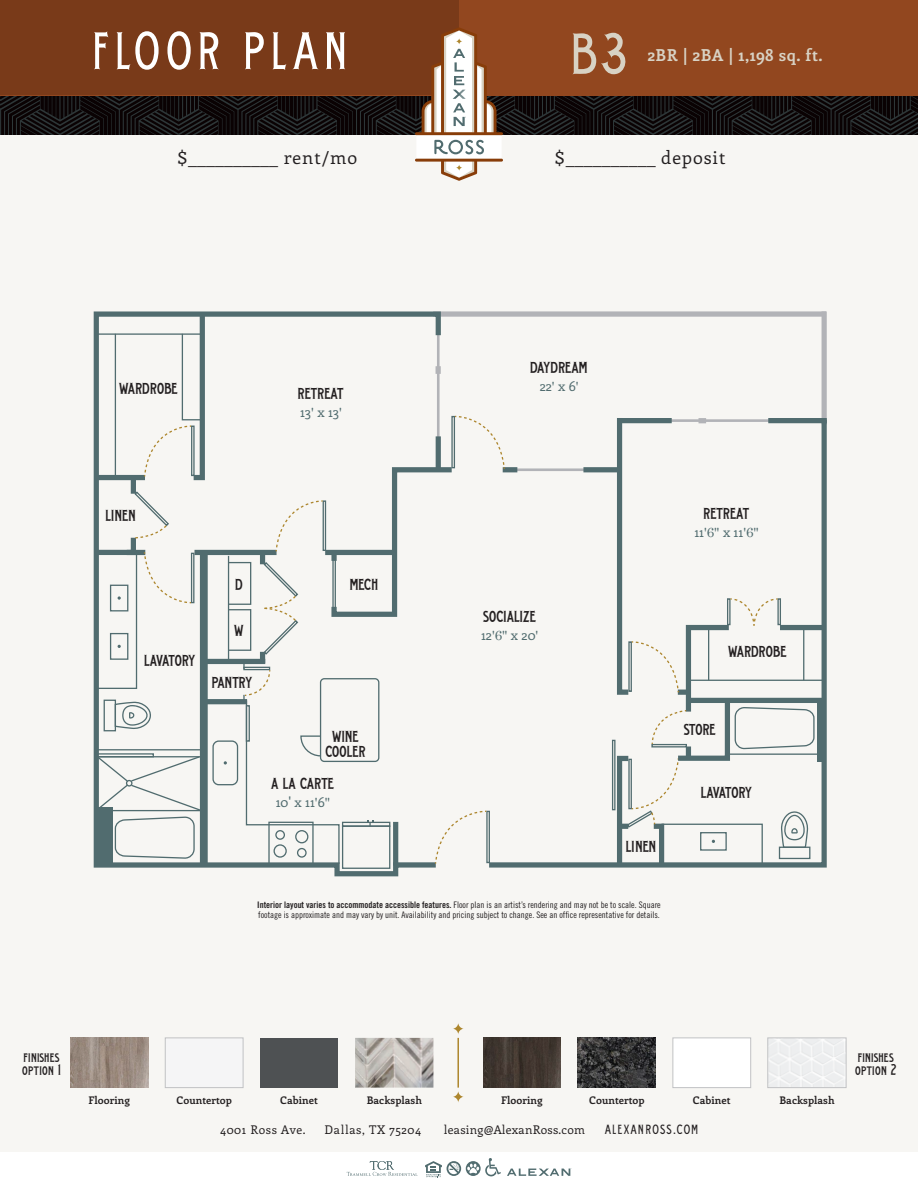
<style>
.page{position:relative;width:918px;height:1188px;background:#fff}
.page>*{position:absolute;margin:0;border:0;box-sizing:border-box;transform-origin:0 0}
.t1{font:79.35px "LHF Billhead Nineteen Hundred";color:#d8d2c4}
.t2{font:72px "LHF Billhead Nineteen Hundred";letter-spacing:.1em;color:#fff}
.t3{font:27px "LHF Billhead Nineteen Hundred";letter-spacing:.01em;color:#231f20}
.t4{font:21px "LHF Billhead Nineteen Hundred";letter-spacing:.025em;color:#231f20}
.t5{font:18px "Enriqueta";letter-spacing:.05em;color:#231f20}
.t6{font:700 16.5px "Enriqueta";letter-spacing:.025em;color:#d8d2c4}
.t7{font:13.5px "Enriqueta";color:#516c6f}
.t8{font:13.5px "Century Schoolbook";color:#516c6f}
.t9{font:12px "Enriqueta";letter-spacing:.02em;color:#231f20}
.t10{font:12px "Enriqueta";letter-spacing:.05em;color:#231f20}
.t11{font:700 10.5px "Enriqueta";color:#231f20}
.t12{font:9px/10.5px "Trade Gothic LT Std Cn 18";color:#231f20}
.s1{font-family:"Century Schoolbook"}
.s2{font-family:"Trade Gothic LT Std Bd Cn 20"}
.s3{font-family:"Enriqueta"}
.s4{font-family:"LHF Billhead Nineteen Hundred";font-size:18px}
</style>
<div class="page">
<div style="left:0;top:135px;width:918px;height:1016px;background:#f7f6f3"></div>
<div style="left:165px;top:1038px;width:78px;height:50px;background:#f5f5f6;border:1px solid #c1c2c4"></div>
<div style="left:673px;top:1038px;width:78px;height:50px;background:#fff;border:1px solid #c1c2c4"></div>
<div style="left:260px;top:1038px;width:78px;height:50px;background:#4e5153"></div>
<img style="left:578px;top:1038px;width:78px;height:50px">
<img style="left:70px;top:1038px;width:78px;height:50px">
<img style="left:483px;top:1038px;width:78px;height:50px">
<img style="left:355px;top:1038px;width:78px;height:50px">
<div style="left:768px;top:1038px;width:78px;height:50px;border:1px solid #c1c2c4"></div>
<svg style="left:425px;top:1158px;width:76px;height:20px"></svg>
<svg style="left:347px;top:1161px;width:71px;height:15px"></svg>
<svg style="left:507px;top:1169px;width:64px;height:7px"></svg>
<svg style="left:453px;top:1023px;width:11px;height:12px"></svg>
<svg style="left:453px;top:1091px;width:11px;height:12px"></svg>
<hr style="left:457px;top:1038px;width:2px;height:50px;background:#ad862d">
<div style="left:0;top:0;width:918px;height:95px;background:#92471f"></div>
<div style="left:0;top:0;width:459px;height:95px;background:#793a19"></div>
<svg style="left:0;top:27px;width:918px;height:154px"></svg>
<div style="left:433px;top:311px;width:393px;height:6px;background:#b2b3b7"></div>
<div style="left:822px;top:311px;width:5px;height:113px;background:#b2b3b7"></div>
<svg style="left:488px;top:414px;width:339px;height:454px"></svg>
<svg style="left:93px;top:311px;width:350px;height:566px"></svg>
<div style="left:393px;top:822px;width:5px;height:44px;background:#516c6f"></div>
<div style="left:486px;top:811px;width:4px;height:52px;border:1px solid #516c6f"></div>
<svg style="left:434px;top:810px;width:54px;height:55px"></svg>
<div style="left:320px;top:678px;width:59px;height:84px;border:1px solid #516c6f;border-radius:4px"></div>
<hr style="left:727px;top:754px;width:96px;height:1px;background:#516c6f">
<hr style="left:688px;top:680px;width:135px;height:1px;background:#516c6f">
<div style="left:131px;top:475px;width:5px;height:19px;background:#516c6f"></div>
<div style="left:195px;top:550px;width:82px;height:5px;background:#516c6f"></div>
<div style="left:203px;top:659px;width:62px;height:5px;background:#516c6f"></div>
<div style="left:191px;top:553px;width:3px;height:50px;border:1px solid #516c6f"></div>
<svg style="left:93px;top:490px;width:99px;height:114px"></svg>
<div style="left:96px;top:475px;width:49px;height:5px;background:#516c6f"></div>
<svg style="left:143px;top:311px;width:65px;height:172px"></svg>
<hr style="left:95px;top:333px;width:108px;height:2px;background:#516c6f">
<hr style="left:115px;top:334px;width:1px;height:144px;background:#516c6f">
<div style="left:503px;top:467px;width:14px;height:5px;background:#516c6f"></div>
<div style="left:583px;top:467px;width:36px;height:5px;background:#516c6f"></div>
<div style="left:768px;top:418px;width:59px;height:5px;background:#516c6f"></div>
<div style="left:612px;top:740px;width:4px;height:70px;border:1px solid #516c6f"></div>
<div style="left:780px;top:625px;width:45px;height:5px;background:#516c6f"></div>
<div style="left:689px;top:698px;width:134px;height:5px;background:#516c6f"></div>
<div style="left:817px;top:701px;width:8px;height:60px;background:#516c6f"></div>
<svg style="left:614px;top:414px;width:201px;height:454px"></svg>
<div style="left:228px;top:562px;width:23px;height:43px;border:1px solid #516c6f"></div>
<div style="left:228px;top:609px;width:23px;height:42px;border:1px solid #516c6f"></div>
<hr style="left:228px;top:556px;width:1px;height:106px;background:#516c6f">
<div style="left:260px;top:551px;width:5px;height:13px;background:#516c6f"></div>
<svg style="left:263px;top:415px;width:243px;height:241px"></svg>
<div style="left:260px;top:652px;width:5px;height:11px;background:#516c6f"></div>
<svg style="left:95px;top:663px;width:245px;height:202px"></svg>
<p class="t2" style="left:94px;top:21px;width:254px">F LOOR PLAN</p>
<p class="t1" style="left:573px;top:21px;width:57px">B3</p>
<p class="t6" style="left:648px;top:44px;width:176px">2BR | 2BA | 1,198 sq. ft.</p>
<h3 class="t5" style="left:177px;top:145px;width:181px">$__________ rent/mo</h3>
<h3 class="t5" style="left:555px;top:145px;width:172px">$__________ deposit</h3>
<p class="t3" style="left:120px;top:376px;width:60px">wardrobe</p>
<p class="t3" style="left:298px;top:381px;width:47px">retreat</p>
<p class="t7" style="left:300px;top:403px;width:43px">13<span class="s1">'</span> x 13<span class="s1">'</span></p>
<p class="t3" style="left:531px;top:355px;width:59px">daydream</p>
<p class="t7" style="left:540px;top:377px;width:40px">22<span class="s1">'</span> x 6<span class="s1">'</span></p>
<p class="t3" style="left:106px;top:503px;width:32px">linen</p>
<p class="t3" style="left:144px;top:647px;width:53px">lavatory</p>
<p class="t3" style="left:235px;top:571px;width:9px">d</p>
<p class="t3" style="left:234px;top:618px;width:11px">w</p>
<p class="t3" style="left:212px;top:670px;width:42px">pantry</p>
<p class="t3" style="left:350px;top:571px;width:30px">mech</p>
<p class="t3" style="left:333px;top:724px;width:28px">wine</p>
<p class="t3" style="left:326px;top:739px;width:41px">cooler</p>
<p class="t3" style="left:272px;top:771px;width:64px">a la carte</p>
<p class="t7" style="left:276px;top:793px;width:56px">10' x 11<span class="s1">'</span>6<span class="s1">"</span></p>
<p class="t3" style="left:483px;top:604px;width:54px">socialize</p>
<p class="t7" style="left:481px;top:626px;width:59px">12<span class="s1">'6"</span> x 20<span class="s1">'</span></p>
<p class="t3" style="left:626px;top:834px;width:32px">linen</p>
<p class="t12" style="left:257px;top:899px;width:405px"><span class="s2">Interior layout varies to accommodate accessible features.</span> Floor plan is an artist’s rendering and may not be to scale. Square footage is approximate and may vary by unit. Availability and pricing subject to change. See an office representative for details.</p>
<p class="t3" style="left:704px;top:501px;width:47px">retreat</p>
<p class="t8" style="left:694px;top:524px;width:66px"><span class="s3">11</span>'6" <span class="s3">x 11</span>'6"</p>
<p class="t3" style="left:728px;top:639px;width:60px">wardrobe</p>
<p class="t3" style="left:684px;top:717px;width:33px">store</p>
<p class="t3" style="left:701px;top:780px;width:53px">lavatory</p>
<h3 class="t4" style="left:24px;top:1048px;width:37px">finishes</h3>
<h3 class="t4" style="left:23px;top:1061px;width:40px">option 1</h3>
<p class="t11" style="left:89px;top:1092px;width:43px">Flooring</p>
<p class="t11" style="left:280px;top:1092px;width:39px">Cabinet</p>
<p class="t11" style="left:367px;top:1092px;width:57px">Backsplash</p>
<p class="t11" style="left:501px;top:1092px;width:43px">Flooring</p>
<p class="t11" style="left:693px;top:1092px;width:39px">Cabinet</p>
<p class="t11" style="left:779px;top:1092px;width:57px">Backsplash</p>
<p class="t11" style="left:177px;top:1092px;width:57px">Countertop</p>
<p class="t11" style="left:589px;top:1092px;width:57px">Countertop</p>
<h3 class="t10" style="left:220px;top:1121px;width:87px">4001 Ross Ave.</h3>
<h3 class="t10" style="left:325px;top:1121px;width:98px">Dallas, TX 75204</h3>
<h3 class="t9" style="left:444px;top:1121px;width:256px">leasing@AlexanRoss.com <span class="s4">ALEXANROSS.COM</span></h3>
<h3 class="t4" style="left:858px;top:1048px;width:37px">finishes</h3>
<h3 class="t4" style="left:856px;top:1061px;width:42px">option 2</h3>
</div>
